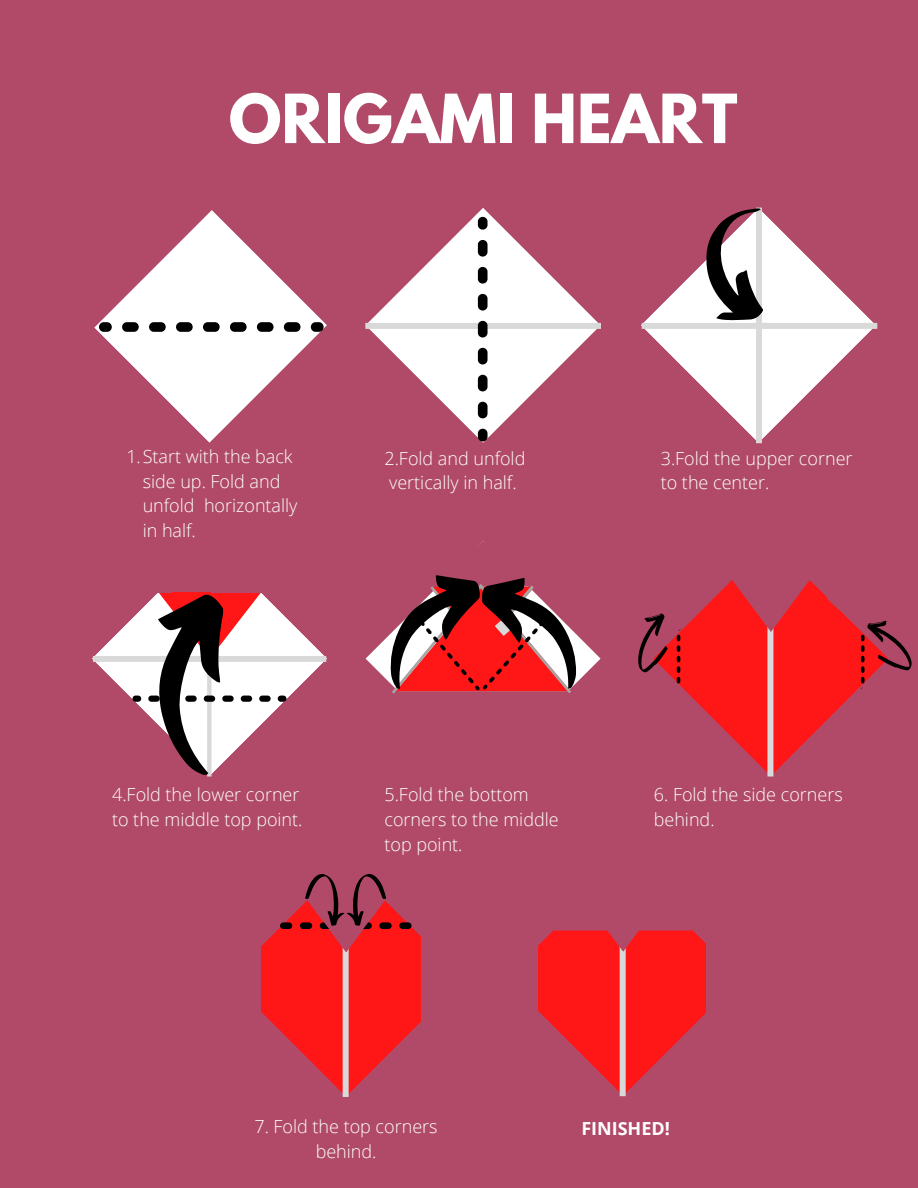
<style>
.page{position:relative;width:918px;height:1188px;background:#b04a68}
.page>*{position:absolute;margin:0;border:0;box-sizing:border-box;transform-origin:0 0}
.t1{font:700 60px "League Spartan";color:#fff}
.t2{font:300 18px/24.8px "Open Sans";color:#fff}
.t3{font:700 18px "Open Sans";color:#fff}
</style>
<div class="page">
<svg style="left:94px;top:210px;width:233px;height:233px"></svg>
<svg style="left:451px;top:208px;width:64px;height:235px"></svg>
<div style="left:478px;top:429px;width:10px;height:12px;background:#000;border-radius:5px"></div>
<svg style="left:365px;top:240px;width:236px;height:178px"></svg>
<div style="left:478px;top:217px;width:10px;height:13px;background:#000;border-radius:5px"></div>
<div style="left:311px;top:322px;width:13px;height:10px;background:#000;border-radius:5px"></div>
<svg style="left:122px;top:322px;width:179px;height:10px;background:#727272"></svg>
<div style="left:99px;top:322px;width:13px;height:10px;background:#000;border-radius:5px"></div>
<svg style="left:642px;top:207px;width:235px;height:236px"></svg>
<svg style="left:93px;top:592px;width:233px;height:185px"></svg>
<svg style="left:366px;top:541px;width:235px;height:153px"></svg>
<svg style="left:638px;top:580px;width:274px;height:197px"></svg>
<svg style="left:261px;top:874px;width:160px;height:223px"></svg>
<svg style="left:538px;top:930px;width:168px;height:166px"></svg>
<div style="left:211px;top:541px;width:52px;height:52px;background:#b04a68"></div>
<h1 class="t1" style="left:229px;top:89px;width:510px">ORIGAMI HEART</h1>
<p class="t2" style="left:143px;top:443px;width:156px;text-indent:-16px">1.Start with the back side up. Fold and unfold horizontally in half.</p>
<p class="t2" style="left:384px;top:445px;width:142px">2.Fold and unfold vertically in half.</p>
<p class="t2" style="left:661px;top:445px;width:193px">3.Fold the upper corner to the center.</p>
<p class="t2" style="left:112px;top:782px;width:192px">4.Fold the lower corner to the middle top point.</p>
<p class="t2" style="left:654px;top:782px;width:190px">6. Fold the side corners behind.</p>
<p class="t2" style="left:384px;top:782px;width:176px">5.Fold the bottom corners to the middle top point.</p>
<p class="t2" style="left:254px;top:1114px;width:185px;text-align:center">7. Fold the top corners behind.</p>
<p class="t3" style="left:581px;top:1116px;width:90px">FINISHED!</p>
</div>
